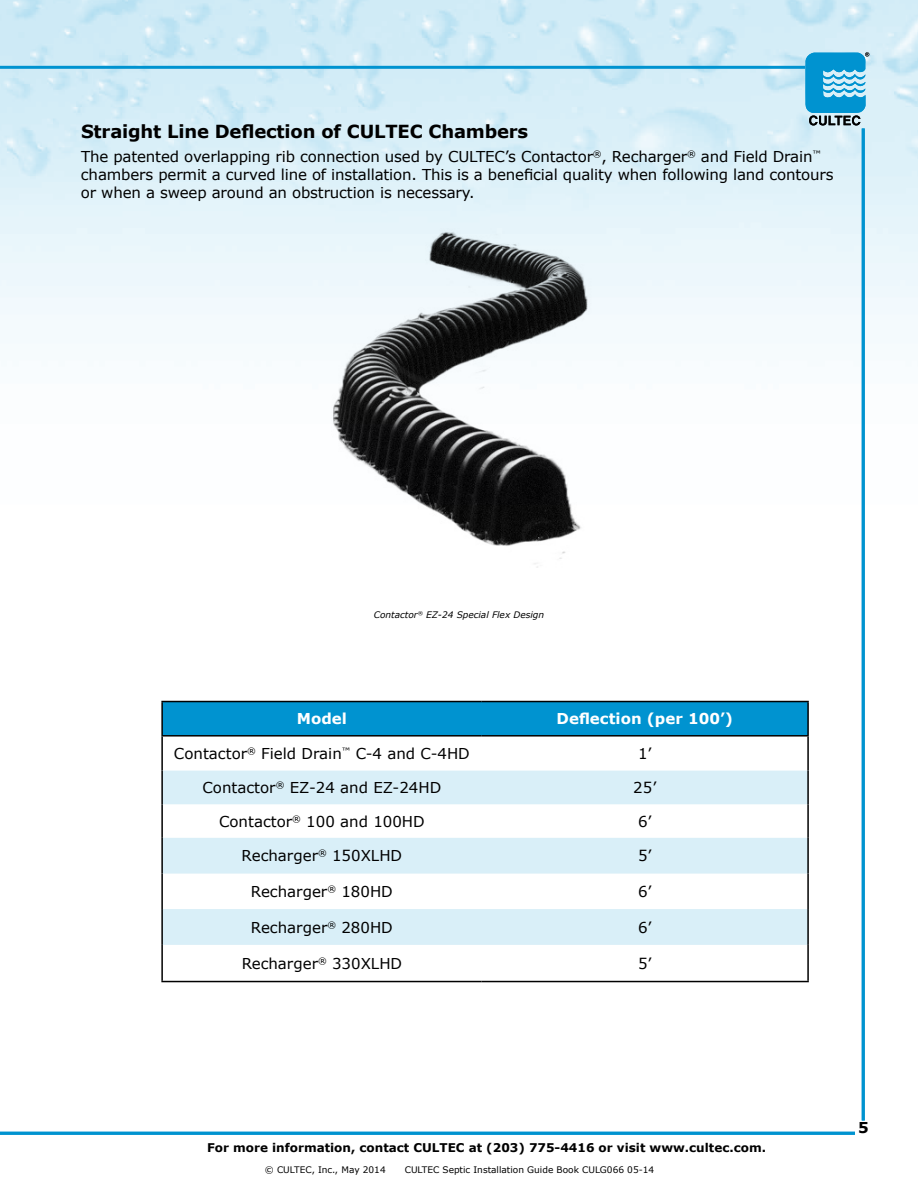
<style>
.page{position:relative;width:918px;height:1188px;background:#fff}
.page>*{position:absolute;margin:0;border:0;box-sizing:border-box;transform-origin:0 0}
.t1{font:700 18px "Verdana";letter-spacing:-.01em;color:#000}
.t2{font:15px/18px "Verdana";letter-spacing:-.01em;color:#000}
.t3{font:700 15px "Verdana";color:#fff}
.t4{font:700 15px "Verdana";color:#000}
.t5{font:700 12px "Verdana";color:#000}
.t6{font:9px "Verdana";color:#000}
.t7{font:italic 9px "Verdana";color:#000}
</style>
<div class="page">
<img style="left:0;top:0;width:918px;height:1132px">
<hr style="left:0;top:1132px;width:855px;height:3px;background:#0093d0">
<hr style="left:862px;top:128px;width:3px;height:992px;background:#0093d0">
<div style="left:163px;top:702px;width:644px;height:33px;background:#0093d0"></div>
<svg style="left:163px;top:737px;width:644px;height:244px"></svg>
<svg style="left:163px;top:771px;width:644px;height:174px;fill:#d9eff8"></svg>
<hr style="left:161px;top:701px;width:321px;height:1px;background:#000">
<hr style="left:161px;top:702px;width:2px;height:33px;background:#000">
<hr style="left:482px;top:701px;width:327px;height:1px;background:#000">
<hr style="left:807px;top:702px;width:2px;height:33px;background:#000">
<hr style="left:161px;top:735px;width:321px;height:2px;background:#000">
<hr style="left:161px;top:737px;width:2px;height:34px;background:#000">
<hr style="left:482px;top:735px;width:327px;height:2px;background:#000">
<hr style="left:807px;top:737px;width:2px;height:34px;background:#000">
<hr style="left:161px;top:771px;width:2px;height:33px;background:#000">
<hr style="left:807px;top:771px;width:2px;height:33px;background:#000">
<hr style="left:161px;top:804px;width:2px;height:34px;background:#000">
<hr style="left:807px;top:804px;width:2px;height:34px;background:#000">
<hr style="left:161px;top:838px;width:2px;height:36px;background:#000">
<hr style="left:807px;top:838px;width:2px;height:36px;background:#000">
<hr style="left:161px;top:874px;width:2px;height:35px;background:#000">
<hr style="left:807px;top:874px;width:2px;height:35px;background:#000">
<hr style="left:161px;top:909px;width:2px;height:36px;background:#000">
<hr style="left:807px;top:909px;width:2px;height:36px;background:#000">
<hr style="left:161px;top:945px;width:2px;height:36px;background:#000">
<hr style="left:807px;top:945px;width:2px;height:36px;background:#000">
<hr style="left:161px;top:981px;width:321px;height:1px;background:#000">
<hr style="left:482px;top:981px;width:327px;height:1px;background:#000">
<hr style="left:0;top:66px;width:805px;height:3px;background:#0093d0">
<img style="left:324px;top:228px;width:270px;height:340px">
<svg style="left:805px;top:52px;width:64px;height:73px;background:#48a9d1"></svg>
<p class="t1" style="left:81px;top:118px;width:449px">Straight Line Deflection of CULTEC Chambers</p>
<p class="t2" style="left:81px;top:148px;width:754px">The patented overlapping rib connection used by CULTEC’s Contactor<sup>®</sup>, Recharger<sup>®</sup> and Field Drain<sup>™ </sup>chambers permit a curved line of installation. This is a beneficial quality when following land contours or when a sweep around an obstruction is necessary.</p>
<p class="t7" style="left:374px;top:609px;width:172px">Contactor<sup>®</sup> EZ-24 Special Flex Design</p>
<p class="t3" style="left:297px;top:708px;width:52px">Model</p>
<p class="t3" style="left:557px;top:708px;width:178px">Deflection (per 100’)</p>
<p class="t2" style="left:174px;top:744px;width:297px">Contactor<sup>®</sup> Field Drain<sup>™</sup> C-4 and C-4HD</p>
<p class="t2" style="left:638px;top:744px;width:15px">1’</p>
<p class="t2" style="left:202px;top:779px;width:240px">Contactor<sup>®</sup> EZ-24 and EZ-24HD</p>
<p class="t2" style="left:633px;top:779px;width:25px">25’</p>
<p class="t2" style="left:219px;top:812px;width:207px">Contactor<sup>®</sup> 100 and 100HD</p>
<p class="t2" style="left:638px;top:812px;width:15px">6’</p>
<p class="t2" style="left:242px;top:847px;width:162px">Recharger<sup>®</sup> 150XLHD</p>
<p class="t2" style="left:638px;top:847px;width:15px">5’</p>
<p class="t2" style="left:251px;top:882px;width:143px">Recharger<sup>®</sup> 180HD</p>
<p class="t2" style="left:638px;top:882px;width:15px">6’</p>
<p class="t2" style="left:251px;top:918px;width:143px">Recharger<sup>®</sup> 280HD</p>
<p class="t2" style="left:638px;top:918px;width:15px">6’</p>
<p class="t2" style="left:242px;top:954px;width:162px">Recharger<sup>®</sup> 330XLHD</p>
<p class="t2" style="left:638px;top:954px;width:15px">5’</p>
<p class="t5" style="left:207px;top:1140px;width:561px">For more information, contact CULTEC at (203) 775-4416 or visit www.cultec.com.</p>
<p class="t6" style="left:265px;top:1163px;width:122px">© CULTEC, Inc., May 2014</p>
<p class="t6" style="left:405px;top:1163px;width:251px">CULTEC Septic Installation Guide Book CULG066 05-14</p>
<p class="t4" style="left:858px;top:1117px;width:12px">5</p>
</div>
